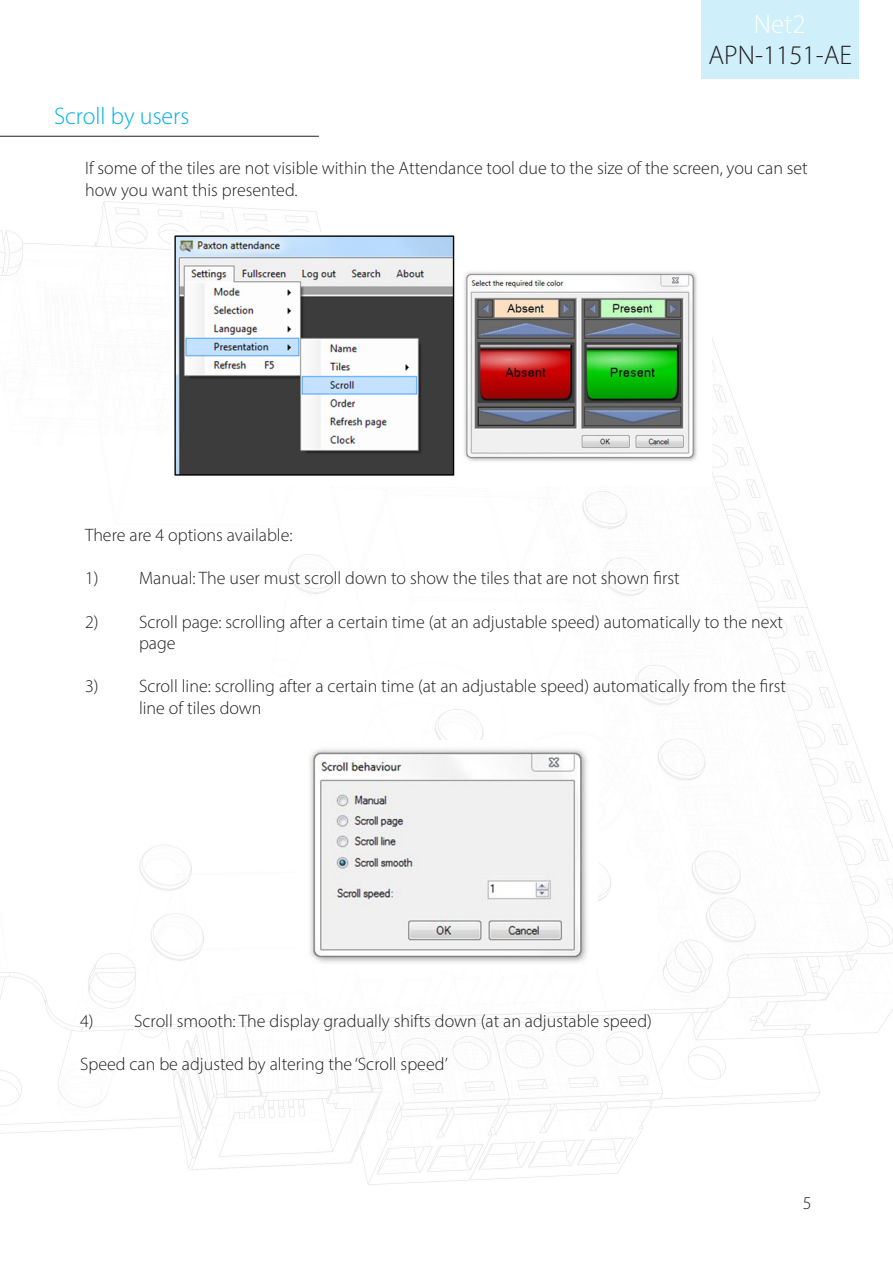
<style>
.page{position:relative;width:893px;height:1263px;background:#fff}
.page>*{position:absolute;margin:0;border:0;box-sizing:border-box;transform-origin:0 0}
.t1{font:300 27px "Myriad Pro";color:#231f20}
.t2{font:300 27px "Myriad Pro";color:#fff}
.Section_title{font:300 24px "Myriad Pro";color:#00aeef}
.Text{font:300 18px/21.6px "Myriad Pro";color:#231f20}
</style>
<div class="page">
<img style="left:0;top:201px;width:893px;height:984px">
<div style="left:702px;top:0;width:157px;height:79px;background:#cfeffb"></div>
<hr style="left:0;top:136px;width:319px;height:1px;background:#231f20">
<img style="left:172px;top:233px;width:539px;height:253px">
<img style="left:295px;top:740px;width:303px;height:229px">
<h1 class="t2" style="left:754px;top:8px;width:53px">Net2</h1>
<p class="Section_title" style="left:54px;top:101px;width:137px">Scroll by users</p>
<h1 class="t1" style="left:708px;top:39px;width:145px">APN-1151-AE</h1>
<p class="Text" style="left:85px;top:157px;width:724px">If some of the tiles are not visible within the Attendance tool due to the size of the screen, you can set how you want this presented.</p>
<p class="Text" style="left:85px;top:524px;width:209px">There are 4 options available:</p>
<p class="Text" style="left:85px;top:567px;width:596px">1) Manual: The user must scroll down to show the tiles that are not shown first</p>
<p class="Text" style="left:139px;top:611px;width:646px;text-indent:-54px">2) Scroll page: scrolling after a certain time (at an adjustable speed) automatically to the next page</p>
<p class="Text" style="left:139px;top:675px;width:648px;text-indent:-54px">3) Scroll line: scrolling after a certain time (at an adjustable speed) automatically from the first line of tiles down</p>
<p class="Text" style="left:80px;top:1010px;width:573px">4) Scroll smooth: The display gradually shifts down (at an adjustable speed)</p>
<p class="Text" style="left:80px;top:1053px;width:369px">Speed can be adjusted by altering the ‘Scroll speed’</p>
<p class="Text" style="left:803px;top:1192px;width:10px">5</p>
</div>
